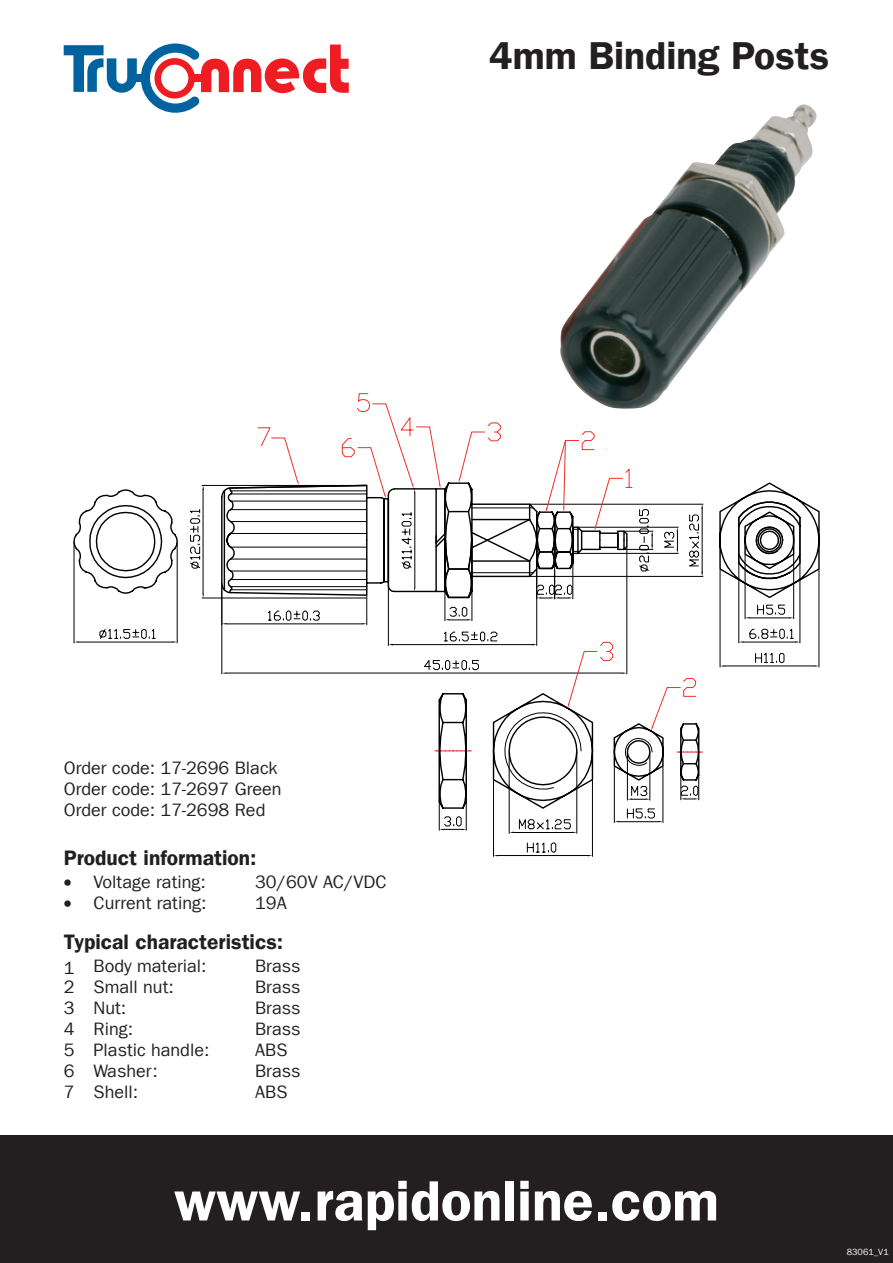
<style>
.page{position:relative;width:893px;height:1263px;background:#fff}
.page>*{position:absolute;margin:0;border:0;box-sizing:border-box;transform-origin:0 0}
.t1{font:57px "Franklin Gothic LT Com Dm";color:#fff}
.t2{font:39px "Franklin Gothic LT Com Dm";color:#231f20}
.t3{font:21px "Franklin Gothic LT Com Dm";color:#231f20}
.t4{font:18px/21px "Franklin Gothic LT Com";color:#231f20}
.t5{font:9px "Franklin Gothic LT Com";color:#fff}
.s1{font-family:"Times";font-size:22.5px}
</style>
<div class="page">
<div style="left:0;top:1135px;width:893px;height:128px;background:#231f20"></div>
<svg style="left:64px;top:44px;width:285px;height:69px"></svg>
<div style="left:135px;top:75px;width:9px;height:7px;background:#0063a0"></div>
<div style="left:193px;top:75px;width:9px;height:7px;background:#ee1d23"></div>
<div style="left:154px;top:58px;width:41px;height:40px;border:7px solid #ee1d23;border-radius:50%"></div>
<svg style="left:719px;top:482px;width:101px;height:186px"></svg>
<svg style="left:73px;top:393px;width:631px;height:464px"></svg>
<img style="left:560px;top:104px;width:257px;height:305px">
<h2 class="t2" style="left:489px;top:33px;width:341px">4mm Binding Posts</h2>
<p class="t4" style="left:64px;top:757px;width:219px">Order code: 17-2696 Black<br>Order code: 17-2697 Green<br>Order code: 17-2698 Red</p>
<p class="t3" style="left:64px;top:845px;width:194px">Product information:</p>
<p class="t4" style="left:64px;top:871px;width:144px"><span class="s1">•</span> Voltage rating:</p>
<p class="t4" style="left:255px;top:871px;width:133px">30/60V AC/VDC</p>
<p class="t4" style="left:64px;top:892px;width:144px"><span class="s1">•</span> Current rating:</p>
<p class="t4" style="left:255px;top:892px;width:33px">19A</p>
<p class="t3" style="left:64px;top:929px;width:221px">Typical characteristics:</p>
<p class="t4" style="left:64px;top:956px;width:144px">1 Body material:</p>
<p class="t4" style="left:255px;top:956px;width:47px">Brass</p>
<p class="t4" style="left:64px;top:977px;width:112px">2 Small nut:</p>
<p class="t4" style="left:255px;top:977px;width:47px">Brass</p>
<p class="t4" style="left:64px;top:998px;width:64px">3 Nut:</p>
<p class="t4" style="left:255px;top:998px;width:47px">Brass</p>
<p class="t4" style="left:64px;top:1019px;width:71px">4 Ring:</p>
<p class="t4" style="left:255px;top:1019px;width:47px">Brass</p>
<p class="t4" style="left:64px;top:1040px;width:147px">5 Plastic handle:</p>
<p class="t4" style="left:255px;top:1040px;width:34px">ABS</p>
<p class="t4" style="left:64px;top:1061px;width:95px">6 Washer:</p>
<p class="t4" style="left:255px;top:1061px;width:47px">Brass</p>
<p class="t4" style="left:64px;top:1082px;width:76px">7 Shell:</p>
<p class="t4" style="left:255px;top:1082px;width:34px">ABS</p>
<h1 class="t1" style="left:174px;top:1167px;width:546px">www.rapidonline.com</h1>
<p class="t5" style="left:847px;top:1247px;width:43px">83061_V1</p>
</div>
